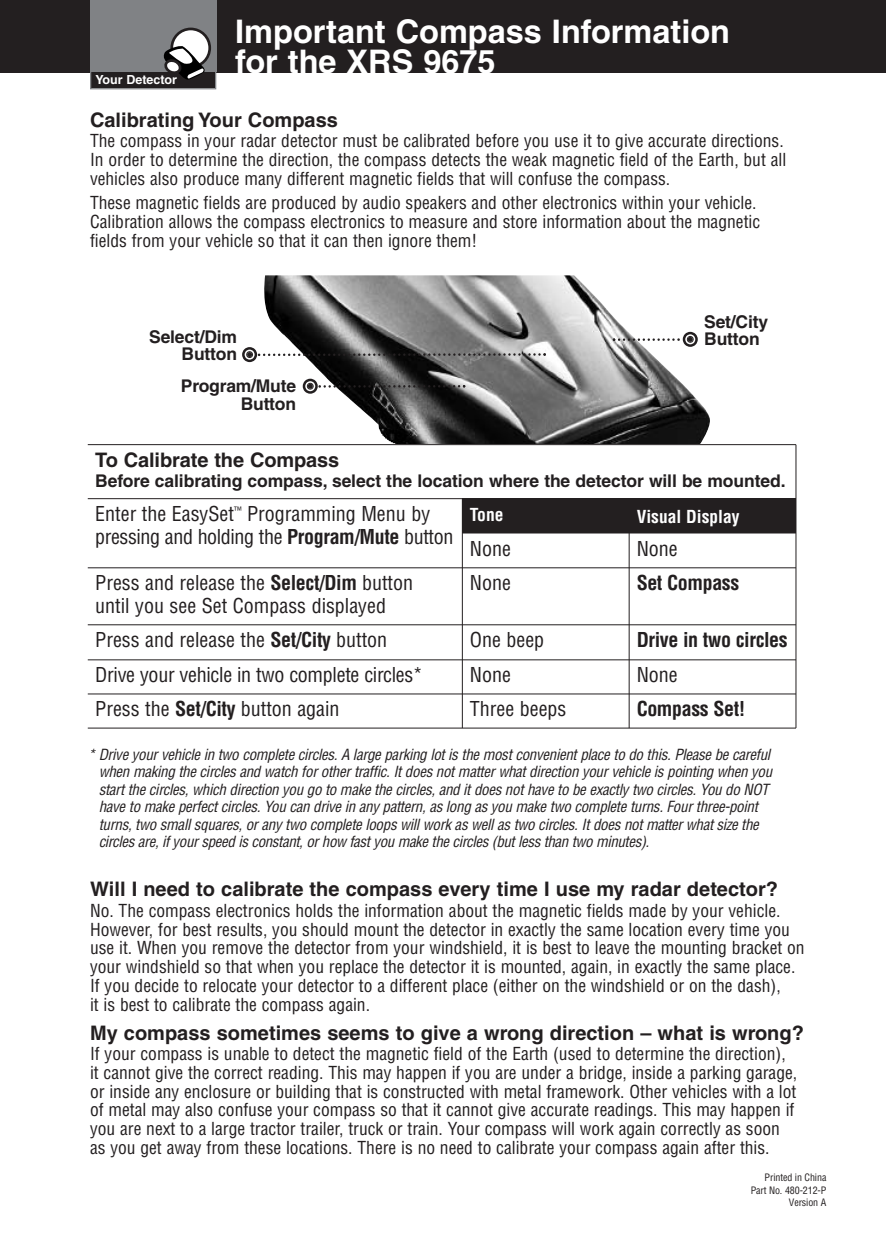
<style>
.page{position:relative;width:886px;height:1260px;background:#fff}
.page>*{position:absolute;margin:0;border:0;box-sizing:border-box;transform-origin:0 0}
.t1{font:700 32.5px/30px "Helvetica";color:#fff}
.t2{font:condensed 20px/22.5px "Helvetica";color:#231f20}
.t3{font:700 20px "Helvetica";color:#231f20}
.t4{font:700 condensed 20px "Helvetica";letter-spacing:-.02em;color:#231f20}
.t5{font:condensed 17.5px/18.8px "Helvetica";color:#231f20}
.t6{font:700 17.5px/17.5px "Helvetica";letter-spacing:-.005em;color:#231f20;text-align:right}
.t7{font:700 condensed 17.5px "Helvetica";color:#fff}
.t8{font:italic condensed 15px/17.5px "Helvetica";letter-spacing:-.02em;color:#231f20}
.t9{font:700 12.5px "Helvetica";color:#fff}
.t10{font:10.75px "Helvetica";color:#231f20}
.t11{font:condensed 10px/12.5px "Helvetica";letter-spacing:-.01em;color:#231f20;text-align:right}
.s1{font-weight:700}
</style>
<div class="page">
<img style="left:264px;top:275px;width:446px;height:169px">
<div style="left:0;top:0;width:886px;height:72px;background:#231f20"></div>
<div style="left:91px;top:71px;width:124px;height:17px;background:#231f20"></div>
<div style="left:90px;top:70px;width:126px;height:19px;border:1px solid #808285"></div>
<div style="left:90px;top:0;width:126px;height:72px;background:#808285"></div>
<div style="left:172px;top:29px;width:38px;height:38px;background:#fff;border-radius:50%"></div>
<div style="left:170px;top:28px;width:41px;height:40px;border:3px solid #231f20;border-radius:50%"></div>
<svg style="left:163px;top:46px;width:43px;height:34px"></svg>
<svg style="left:301px;top:377px;width:164px;height:18px;background:#545454"></svg>
<svg style="left:242px;top:345px;width:304px;height:19px"></svg>
<svg style="left:613px;top:330px;width:86px;height:18px"></svg>
<div style="left:462px;top:498px;width:167px;height:35px;background:#231f20"></div>
<div style="left:629px;top:498px;width:167px;height:35px;background:#231f20"></div>
<hr style="left:462px;top:498px;width:1px;height:230px;background:#231f20">
<hr style="left:629px;top:498px;width:1px;height:230px;background:#231f20">
<hr style="left:795px;top:444px;width:1px;height:284px;background:#231f20">
<hr style="left:88px;top:444px;width:708px;height:1px;background:#231f20">
<hr style="left:88px;top:498px;width:708px;height:1px;background:#231f20">
<hr style="left:88px;top:567px;width:708px;height:1px;background:#231f20">
<hr style="left:88px;top:624px;width:708px;height:1px;background:#231f20">
<hr style="left:88px;top:659px;width:708px;height:1px;background:#231f20">
<hr style="left:88px;top:693px;width:708px;height:1px;background:#231f20">
<hr style="left:88px;top:727px;width:708px;height:1px;background:#231f20">
<p class="t9" style="left:95px;top:75px;width:83px">Your Detector</p>
<h1 class="t1" style="left:235px;top:20px;width:496px">Important Compass Information for the XRS 9675</h1>
<p class="t3" style="left:90px;top:112px;width:249px">Calibrating Your Compass</p>
<p class="t5" style="left:90px;top:132px;width:698px">The compass in your radar detector must be calibrated before you use it to give accurate directions.<br>In order to determine the direction, the compass detects the weak magnetic field of the Earth, but all vehicles also produce many different magnetic fields that will confuse the compass.</p>
<p class="t5" style="left:90px;top:194px;width:672px">These magnetic fields are produced by audio speakers and other electronics within your vehicle.<br>Calibration allows the compass electronics to measure and store information about the magnetic fields from your vehicle so that it can then ignore them!</p>
<p class="t10" style="left:254px;top:116px;width:54px">Assistance</p>
<p class="t6" style="left:149px;top:329px;width:89px">Select/Dim<br>Button</p>
<p class="t10" style="left:180px;top:354px;width:32px">Notice</p>
<p class="t6" style="left:181px;top:379px;width:117px">Program/Mute<br>Button</p>
<p class="t6" style="left:704px;top:315px;width:65px;text-align:left">Set/City<br>Button</p>
<p class="t3" style="left:95px;top:452px;width:246px">To Calibrate the Compass</p>
<p class="t6" style="left:95px;top:473px;width:692px">Before calibrating compass, select the location where the detector will be mounted.</p>
<p class="t2" style="left:95px;top:503px;width:359px">Enter the EasySet<sup>™</sup> Programming Menu by pressing and holding the <span class="s1">Program/Mute</span> button</p>
<p class="t7" style="left:470px;top:504px;width:35px">Tone</p>
<p class="t7" style="left:637px;top:506px;width:105px">Visual Display</p>
<p class="t2" style="left:470px;top:537px;width:43px">None</p>
<p class="t2" style="left:637px;top:537px;width:43px">None</p>
<p class="t2" style="left:95px;top:572px;width:319px">Press and release the <span class="s1">Select/Dim</span> button until you see Set Compass displayed</p>
<p class="t2" style="left:470px;top:572px;width:43px">None</p>
<p class="t4" style="left:637px;top:571px;width:104px">Set Compass</p>
<p class="t2" style="left:95px;top:629px;width:293px">Press and release the <span class="s1">Set/City</span> button</p>
<p class="t2" style="left:470px;top:629px;width:76px">One beep</p>
<p class="t4" style="left:637px;top:628px;width:153px">Drive in two circles</p>
<p class="t2" style="left:95px;top:664px;width:329px">Drive your vehicle in two complete circles*</p>
<p class="t2" style="left:470px;top:664px;width:43px">None</p>
<p class="t2" style="left:637px;top:664px;width:43px">None</p>
<p class="t2" style="left:95px;top:698px;width:246px">Press the <span class="s1">Set/City</span> button again</p>
<p class="t2" style="left:470px;top:698px;width:98px">Three beeps</p>
<p class="t4" style="left:637px;top:697px;width:110px">Compass Set!</p>
<p class="t8" style="left:99px;top:745px;width:675px;text-indent:-11px">* Drive your vehicle in two complete circles. A large parking lot is the most convenient place to do this. Please be careful when making the circles and watch for other traffic. It does not matter what direction your vehicle is pointing when you start the circles, which direction you go to make the circles, and it does not have to be exactly two circles. You do NOT have to make perfect circles. You can drive in any pattern, as long as you make two complete turns. Four three-point turns, two small squares, or any two complete loops will work as well as two circles. It does not matter what size the circles are, if your speed is constant, or how fast you make the circles (but less than two minutes).</p>
<p class="t3" style="left:90px;top:881px;width:689px">Will I need to calibrate the compass every time I use my radar detector?</p>
<p class="t5" style="left:90px;top:901px;width:716px">No. The compass electronics holds the information about the magnetic fields made by your vehicle.<br>However, for best results, you should mount the detector in exactly the same location every time you use it. When you remove the detector from your windshield, it is best to leave the mounting bracket on your windshield so that when you replace the detector it is mounted, again, in exactly the same place.<br>If you decide to relocate your detector to a different place (either on the windshield or on the dash),<br>it is best to calibrate the compass again.</p>
<p class="t3" style="left:90px;top:1025px;width:715px">My compass sometimes seems to give a wrong direction – what is wrong?</p>
<p class="t5" style="left:90px;top:1044px;width:709px">If your compass is unable to detect the magnetic field of the Earth (used to determine the direction), it cannot give the correct reading. This may happen if you are under a bridge, inside a parking garage, or inside any enclosure or building that is constructed with metal framework. Other vehicles with a lot of metal may also confuse your compass so that it cannot give accurate readings. This may happen if you are next to a large tractor trailer, truck or train. Your compass will work again correctly as soon as you get away from these locations. There is no need to calibrate your compass again after this.</p>
<p class="t11" style="left:750px;top:1171px;width:77px">Printed in China<br>Part No. 480-212-P<br>Version A</p>
</div>
